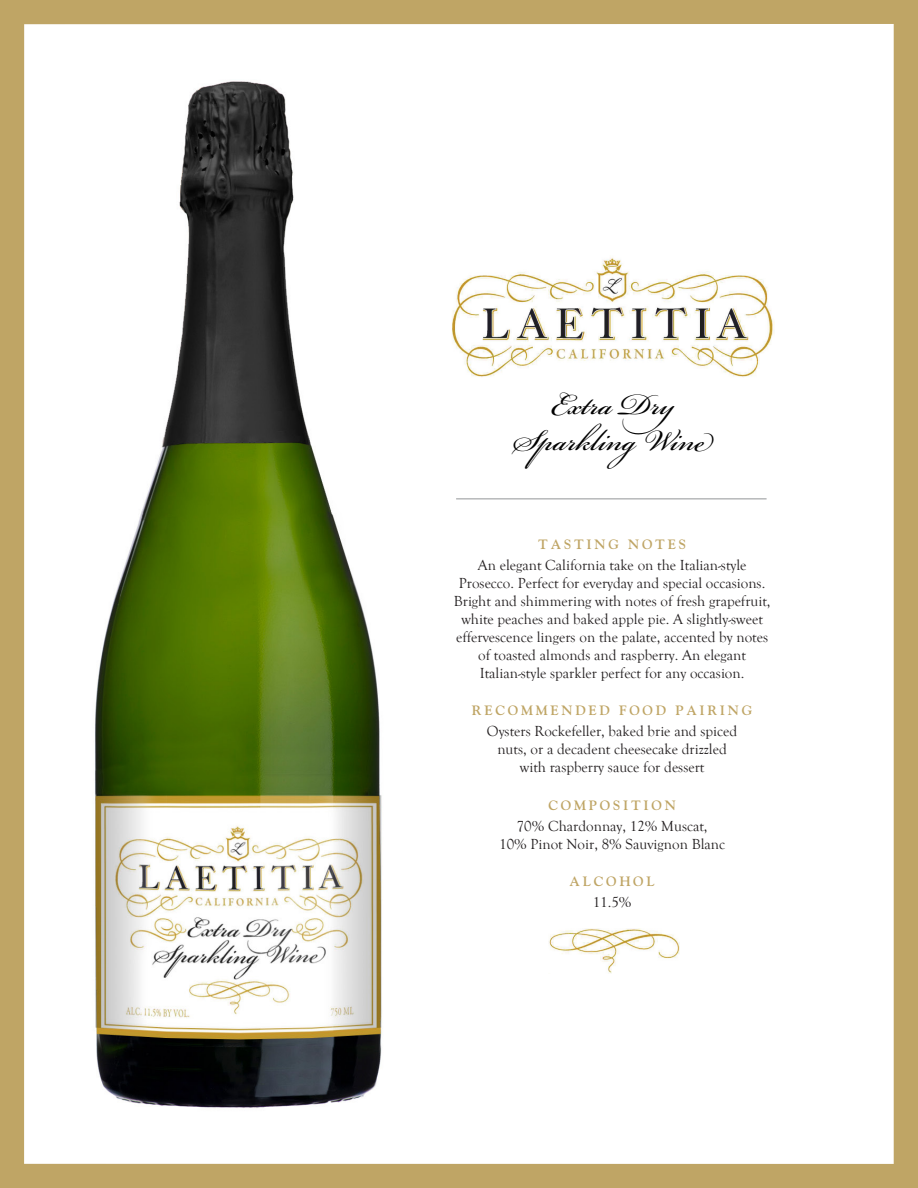
<style>
.page{position:relative;width:918px;height:1188px;background:#bfa565}
.page>*{position:absolute;margin:0;border:0;box-sizing:border-box;transform-origin:0 0}
.t1{font:46.5px/36px "Bickham Script Pro";color:#000;text-align:right}
.t2{font:15px/18px "Goudy Old Style T";color:#231f20;text-align:center}
.t3{font:700 13.5px "Goudy";letter-spacing:.2em;color:#bfa565}
</style>
<div class="page">
<div style="left:24px;top:24px;width:870px;height:1140px;background:#fff"></div>
<hr style="left:456px;top:499px;width:311px;height:1px;background:#939598">
<img style="left:95px;top:81px;width:287px;height:1027px">
<img style="left:452px;top:257px;width:323px;height:120px">
<img style="left:549px;top:929px;width:131px;height:44px">
<h1 class="t1" style="left:513px;top:380px;width:201px">Extra Dry<br>Sparkling Wine</h1>
<p class="t3" style="left:538px;top:537px;width:149px">TASTING NOTES</p>
<p class="t2" style="left:454px;top:557px;width:318px">An elegant California take on the Italian-style Prosecco. Perfect for everyday and special occasions.<br>Bright and shimmering with notes of fresh grapefruit, white peaches and baked apple pie. A slightly-sweet effervescence lingers on the palate, accented by notes of toasted almonds and raspberry. An elegant Italian-style sparkler perfect for any occasion.</p>
<p class="t3" style="left:472px;top:703px;width:282px">RECOMMENDED FOOD PAIRING</p>
<p class="t2" style="left:487px;top:723px;width:252px">Oysters Rockefeller, baked brie and spiced nuts, or a decadent cheesecake drizzled with raspberry sauce for dessert</p>
<p class="t3" style="left:548px;top:797px;width:129px">COMPOSITION</p>
<p class="t2" style="left:499px;top:817px;width:227px">70% Chardonnay, 12% Muscat,<br>10% Pinot Noir, 8% Sauvignon Blanc</p>
<p class="t3" style="left:570px;top:873px;width:87px">ALCOHOL</p>
<p class="t2" style="left:593px;top:893px;width:40px">11.5%</p>
</div>
